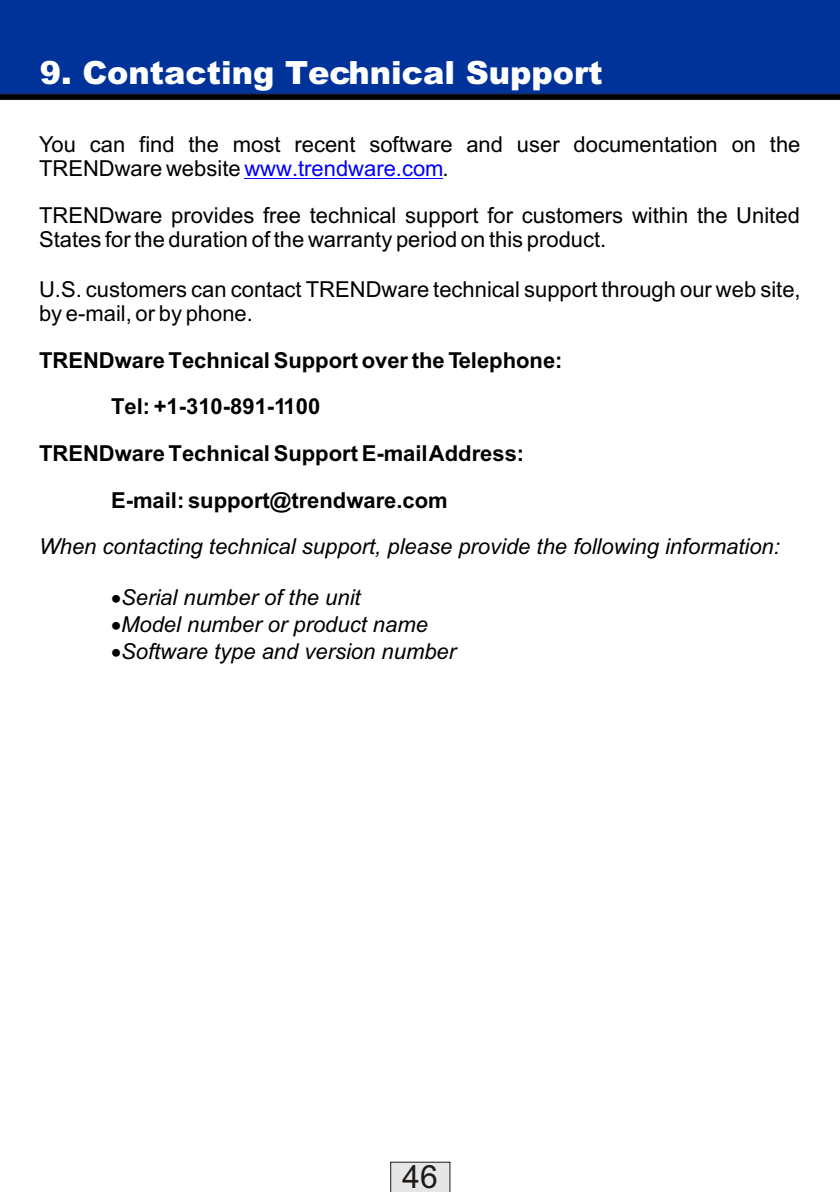
<style>
.page{position:relative;width:840px;height:1192px;background:#fff}
.page>*{position:absolute;margin:0;border:0;box-sizing:border-box;transform-origin:0 0}
.t1{font:900 32px "Arial";color:#fff}
.t2{font:32px "Arial";color:#1f1a17}
.t3{font:22px/24.6px "Arial";color:#000}
.t4{font:italic 22px "Arial";color:#000}
.t5{font:700 22px "Arial";color:#000}
.s1{color:#00f}
</style>
<div class="page">
<div style="left:0;top:0;width:840px;height:94px;background:#039"></div>
<svg style="left:0;top:94px;width:840px;height:6px;background:#090808"></svg>
<hr style="left:244px;top:178px;width:198px;height:1px;background:#00f">
<svg style="left:390px;top:1162px;width:60px;height:30px;background:#dcdcdb"></svg>
<h1 class="t1" style="left:40px;top:61px;width:564px">9. Contacting Technical Support</h1>
<p class="t3" style="left:39px;top:134px;width:763px">You can find the most recent software and user documentation on the<br>TRENDware website <span class="s1">www.trendware.com</span>.</p>
<p class="t3" style="left:39px;top:205px;width:762px">TRENDware provides free technical support for customers within the United<br>States for the duration of the warranty period on this product.</p>
<p class="t3" style="left:39px;top:279px;width:763px">U.S. customers can contact TRENDware technical support through our web site, by e-mail, or by phone.</p>
<p class="t5" style="left:39px;top:352px;width:525px">TRENDware Technical Support over the Telephone:</p>
<p class="t5" style="left:111px;top:398px;width:211px">Tel: +1-310-891-1100</p>
<p class="t5" style="left:39px;top:445px;width:487px">TRENDware Technical Support E-mail Address:</p>
<p class="t5" style="left:111px;top:492px;width:338px">E-mail: support@trendware.com</p>
<p class="t4" style="left:39px;top:538px;width:742px">When contacting technical support, please provide the following information:</p>
<p class="t4" style="left:111px;top:589px;width:251px">•Serial number of the unit</p>
<p class="t4" style="left:111px;top:616px;width:318px">•Model number or product name</p>
<p class="t4" style="left:111px;top:643px;width:347px">•Software type and version number</p>
<h1 class="t2" style="left:402px;top:1165px;width:37px">46</h1>
</div>
